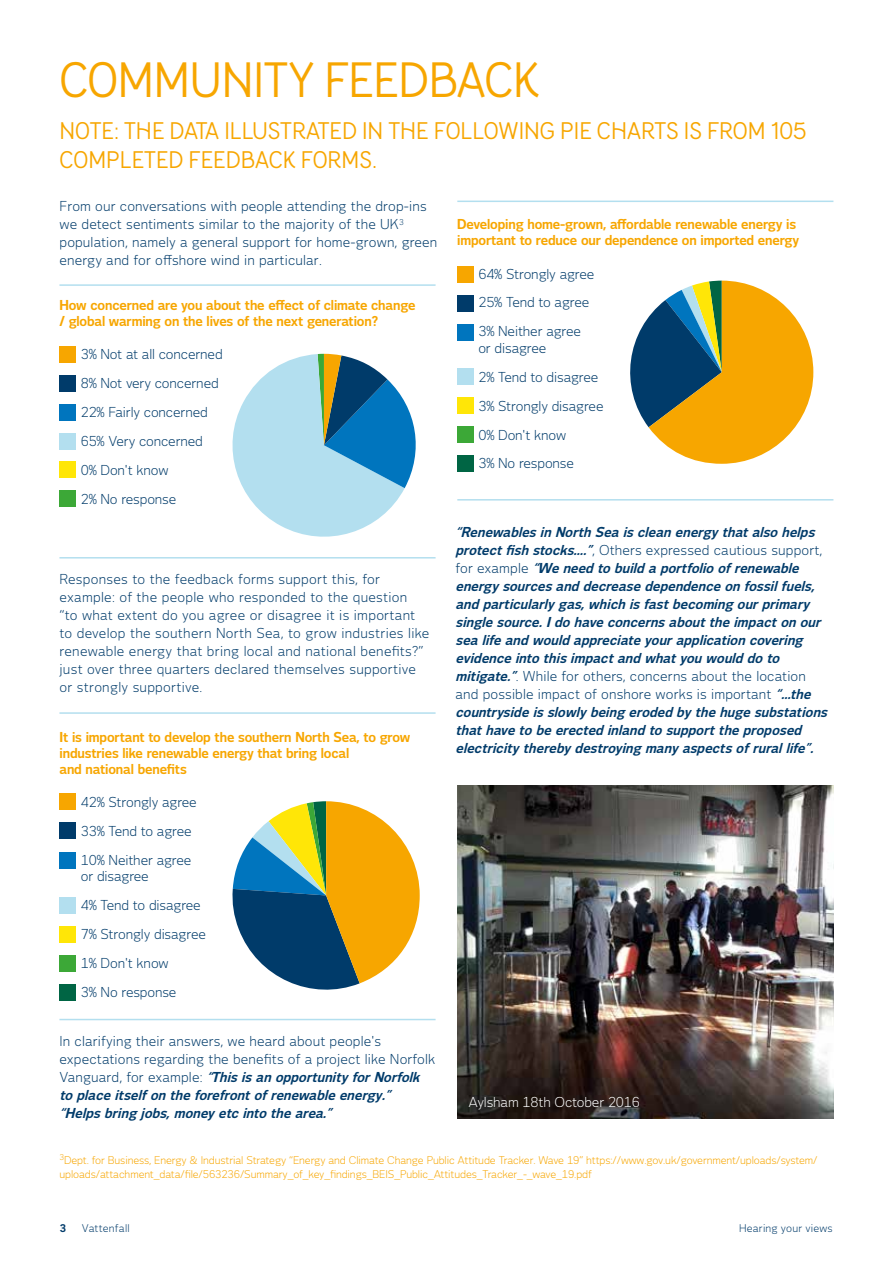
<style>
.page{position:relative;width:893px;height:1263px;background:#fff}
.page>*{position:absolute;margin:0;border:0;box-sizing:border-box;transform-origin:0 0}
.t1{font:49.5px "Vattenfall Headline";letter-spacing:-.015em;color:#f7a600}
.t2{font:24px/28.8px "Vattenfall Headline";color:#f7a600}
.t3{font:300 13.5px/18px "Vattenfall Voice";letter-spacing:.01em;color:#003b6a}
.t4{font:italic 700 13.5px/18px "Vattenfall Voice";color:#003b6a}
.t5{font:300 13.5px/29px "Vattenfall Voice";letter-spacing:-.01em;color:#003b6a}
.t6{font:700 13.5px/16.2px "Vattenfall Voice";letter-spacing:-.01em;color:#f7a600}
.t7{font:300 13.5px "Vattenfall Voice";letter-spacing:-.01em;color:#fff}
.t8{font:300 10.5px/13.5px "Vattenfall Voice";letter-spacing:-.01em;color:#f7a600}
.t9{font:300 10.5px "Vattenfall Voice";letter-spacing:.02em;color:#003b6a}
.t10{font:700 10.5px "Vattenfall Voice";color:#003b6a}
.s1{font-weight:700;font-style:italic}
.s2{font-weight:300;font-style:normal}
</style>
<div class="page">
<img style="left:457px;top:785px;width:376px;height:333px">
<div style="left:59px;top:346px;width:17px;height:17px;background:#f7a600"></div>
<div style="left:59px;top:375px;width:17px;height:17px;background:#003b6a"></div>
<div style="left:59px;top:404px;width:17px;height:17px;background:#0075be"></div>
<div style="left:59px;top:433px;width:17px;height:16px;background:#b3dfef"></div>
<div style="left:59px;top:461px;width:17px;height:17px;background:#ffe607"></div>
<div style="left:59px;top:490px;width:17px;height:17px;background:#3ca837"></div>
<svg style="left:232px;top:354px;width:184px;height:183px"></svg>
<div style="left:457px;top:266px;width:17px;height:17px;background:#f7a600"></div>
<div style="left:457px;top:295px;width:17px;height:17px;background:#003b6a"></div>
<div style="left:457px;top:324px;width:17px;height:17px;background:#0075be"></div>
<div style="left:457px;top:368px;width:17px;height:17px;background:#b3dfef"></div>
<div style="left:457px;top:397px;width:17px;height:17px;background:#ffe607"></div>
<div style="left:457px;top:426px;width:17px;height:17px;background:#3ca837"></div>
<div style="left:457px;top:455px;width:17px;height:17px;background:#006544"></div>
<svg style="left:630px;top:281px;width:183px;height:183px"></svg>
<div style="left:60px;top:793px;width:16px;height:17px;background:#f7a600"></div>
<div style="left:60px;top:822px;width:16px;height:17px;background:#003b6a"></div>
<div style="left:60px;top:852px;width:16px;height:16px;background:#0075be"></div>
<div style="left:60px;top:897px;width:16px;height:17px;background:#b3dfef"></div>
<div style="left:60px;top:926px;width:16px;height:17px;background:#ffe607"></div>
<div style="left:60px;top:955px;width:16px;height:17px;background:#3ca837"></div>
<div style="left:60px;top:984px;width:16px;height:17px;background:#006544"></div>
<svg style="left:232px;top:801px;width:188px;height:189px"></svg>
<hr style="left:59px;top:557px;width:377px;height:1px;background:#b3dfef">
<hr style="left:59px;top:284px;width:377px;height:2px;background:#b3dfef">
<hr style="left:457px;top:201px;width:376px;height:1px;background:#b3dfef">
<hr style="left:457px;top:499px;width:376px;height:1px;background:#b3dfef">
<hr style="left:59px;top:712px;width:377px;height:2px;background:#b3dfef">
<hr style="left:59px;top:1019px;width:377px;height:1px;background:#b3dfef">
<h1 class="t1" style="left:60px;top:51px;width:481px">COMMUNITY FEEDBACK</h1>
<h2 class="t2" style="left:60px;top:115px;width:749px">NOTE: THE DATA ILLUSTRATED IN THE FOLLOWING PIE CHARTS IS FROM 105<br>COMPLETED FEEDBACK FORMS.</h2>
<p class="t3" style="left:60px;top:197px;width:379px">From our conversations with people attending the drop-ins we detect sentiments similar to the majority of the UK<sup>3 </sup>population, namely a general support for home-grown, green energy and for offshore wind in particular.</p>
<p class="t6" style="left:457px;top:216px;width:343px">Developing home-grown, affordable renewable energy is important to reduce our dependence on imported energy</p>
<p class="t5" style="left:478px;top:259px;width:118px">64% Strongly agree<br>25% Tend to agree<br>3% Neither agree</p>
<p class="t5" style="left:478px;top:333px;width:127px">or disagree<br>2% Tend to disagree<br>3% Strongly disagree<br>0% Don't know<br>3% No response</p>
<p class="t6" style="left:59px;top:297px;width:357px">How concerned are you about the effect of climate change / global warming on the lives of the next generation?</p>
<p class="t5" style="left:81px;top:340px;width:144px">3% Not at all concerned<br>8% Not very concerned<br>22% Fairly concerned<br>65% Very concerned<br>0% Don't know<br>2% No response</p>
<p class="t3" style="left:60px;top:570px;width:371px">Responses to the feedback forms support this, for example: of the people who responded to the question<br>“to what extent do you agree or disagree it is important to develop the southern North Sea, to grow industries like renewable energy that bring local and national benefits?” just over three quarters declared themselves supportive or strongly supportive.</p>
<p class="t6" style="left:60px;top:728px;width:352px">It is important to develop the southern North Sea, to grow industries like renewable energy that bring local<br>and national benefits</p>
<p class="t5" style="left:81px;top:788px;width:118px">42% Strongly agree<br>33% Tend to agree<br>10% Neither agree</p>
<p class="t5" style="left:81px;top:862px;width:127px">or disagree<br>4% Tend to disagree<br>7% Strongly disagree<br>1% Don't know<br>3% No response</p>
<p class="t3" style="left:60px;top:1031px;width:377px">In clarifying their answers, we heard about people's expectations regarding the benefits of a project like Norfolk V a n g u a r d , f o r e x a m p l e : <span class="s1">“Thisisan opportunityforNorfolk to place itselfon the forefrontofrenewable energy.” “Helpsbring jobs,moneyetc into the area.”</span></p>
<p class="t4" style="left:455px;top:522px;width:377px">“Renewablesin North Sea isclean energythatalso helps protectfish stocks….”<span class="s2">, Others expressed cautious support,<br>f o r e x a m p l e</span> “We need to build a portfolio ofrenewable energysourcesand decrease dependence on fossilfuels, and particularlygas,which isfastbecoming ourprimary single source.Ido have concernsaboutthe impacton our sea life and would appreciate yourapplication covering evidence into thisimpactand whatyou would do to mitigate.”<span class="s2">. While for others, concerns about the location and possible impact of onshore works is important</span> “…the countryside isslowlybeing eroded bythe huge substations thathave to be erected inland to supportthe proposed electricitytherebydestroying manyaspectsofrurallife”.</p>
<p class="t7" style="left:469px;top:1094px;width:173px">Aylsham 18th October 2016</p>
<p class="t8" style="left:59px;top:1153px;width:760px"><sup>3</sup>Dept. for Business, Energy &amp; Industrial Strategy “Energy and Climate Change Public Attitude Tracker. Wave 19” https://www.gov.uk/government/uploads/system/ uploads/attachment_data/file/563236/Summary_of_key_findings_BEIS_Public_Attitudes_Tracker_-_wave_19.pdf</p>
<p class="t10" style="left:60px;top:1221px;width:8px">3</p>
<p class="t9" style="left:82px;top:1221px;width:49px">Vattenfall</p>
<p class="t9" style="left:739px;top:1221px;width:95px">Hearing your views</p>
</div>
